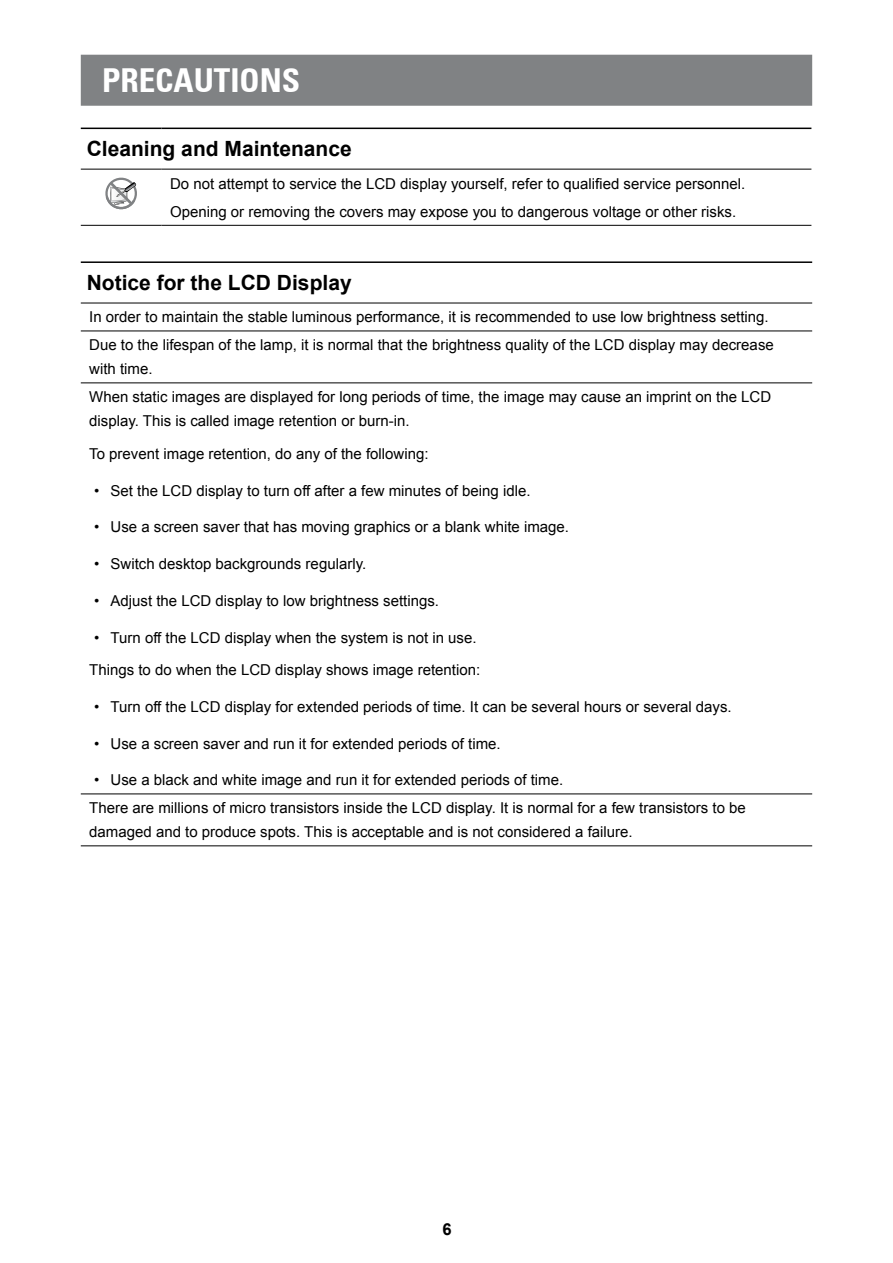
<style>
.page{position:relative;width:893px;height:1263px;background:#fff}
.page>*{position:absolute;margin:0;border:0;box-sizing:border-box;transform-origin:0 0}
.t1{font:700 condensed 33px "Univers 67";color:#fff}
.t2{font:700 21px "Arial";color:#000}
.t3{font:700 16.5px "Arial";color:#000}
.t4{font:15px/27.9px "Arial";color:#000}
</style>
<div class="page">
<div style="left:81px;top:55px;width:731px;height:51px;background:#808284;border:2px solid #808284"></div>
<hr style="left:81px;top:169px;width:81px;height:1px;background:#000">
<hr style="left:162px;top:169px;width:649px;height:1px;background:#000">
<hr style="left:81px;top:225px;width:81px;height:1px;background:#000">
<hr style="left:162px;top:225px;width:649px;height:1px;background:#000">
<hr style="left:81px;top:128px;width:81px;height:1px;background:#000">
<hr style="left:162px;top:128px;width:649px;height:1px;background:#000">
<svg style="left:105px;top:178px;width:32px;height:31px"></svg>
<hr style="left:81px;top:303px;width:731px;height:1px;background:#000">
<hr style="left:81px;top:331px;width:731px;height:1px;background:#000">
<hr style="left:81px;top:382px;width:731px;height:1px;background:#000">
<hr style="left:81px;top:793px;width:731px;height:1px;background:#000">
<hr style="left:81px;top:845px;width:731px;height:1px;background:#000">
<hr style="left:81px;top:261px;width:731px;height:2px;background:#000">
<h1 class="t1" style="left:102px;top:60px;width:200px">PRECAUTIONS</h1>
<h2 class="t2" style="left:87px;top:135px;width:266px">Cleaning and Maintenance</h2>
<p class="t4" style="left:170px;top:169px;width:577px">Do not attempt to service the LCD display yourself, refer to qualified service personnel.<br>Opening or removing the covers may expose you to dangerous voltage or other risks.</p>
<h2 class="t2" style="left:87px;top:269px;width:266px">Notice for the LCD Display</h2>
<p class="t4" style="left:89px;top:303px;width:686px">In order to maintain the stable luminous performance, it is recommended to use low brightness setting.<br>Due to the lifespan of the lamp, it is normal that the brightness quality of the LCD display may decrease</p>
<p class="t4" style="left:89px;top:355px;width:683px">with time.<br>When static images are displayed for long periods of time, the image may cause an imprint on the LCD</p>
<p class="t4" style="left:89px;top:405px;width:341px;line-height:32.5px">display. This is called image retention or burn-in.<br>To prevent image retention, do any of the following:</p>
<p class="t4" style="left:94px;top:476px;width:438px">• Set the LCD display to turn off after a few minutes of being idle.</p>
<p class="t4" style="left:94px;top:513px;width:477px">• Use a screen saver that has moving graphics or a blank white image.</p>
<p class="t4" style="left:94px;top:550px;width:274px">• Switch desktop backgrounds regularly.</p>
<p class="t4" style="left:94px;top:587px;width:346px">• Adjust the LCD display to low brightness settings.</p>
<p class="t4" style="left:89px;top:621px;width:393px;line-height:32.5px;text-align:center">• Turn off the LCD display when the system is not in use.<br>Things to do when the LCD display shows image retention:</p>
<p class="t4" style="left:94px;top:693px;width:639px">• Turn off the LCD display for extended periods of time. It can be several hours or several days.</p>
<p class="t4" style="left:94px;top:729px;width:408px">• Use a screen saver and run it for extended periods of time.</p>
<p class="t4" style="left:89px;top:766px;width:658px;text-indent:5px">• Use a black and white image and run it for extended periods of time.<br>There are millions of micro transistors inside the LCD display. It is normal for a few transistors to be</p>
<p class="t4" style="left:89px;top:818px;width:545px">damaged and to produce spots. This is acceptable and is not considered a failure.</p>
<p class="t3" style="left:443px;top:1218px;width:11px">6</p>
</div>
